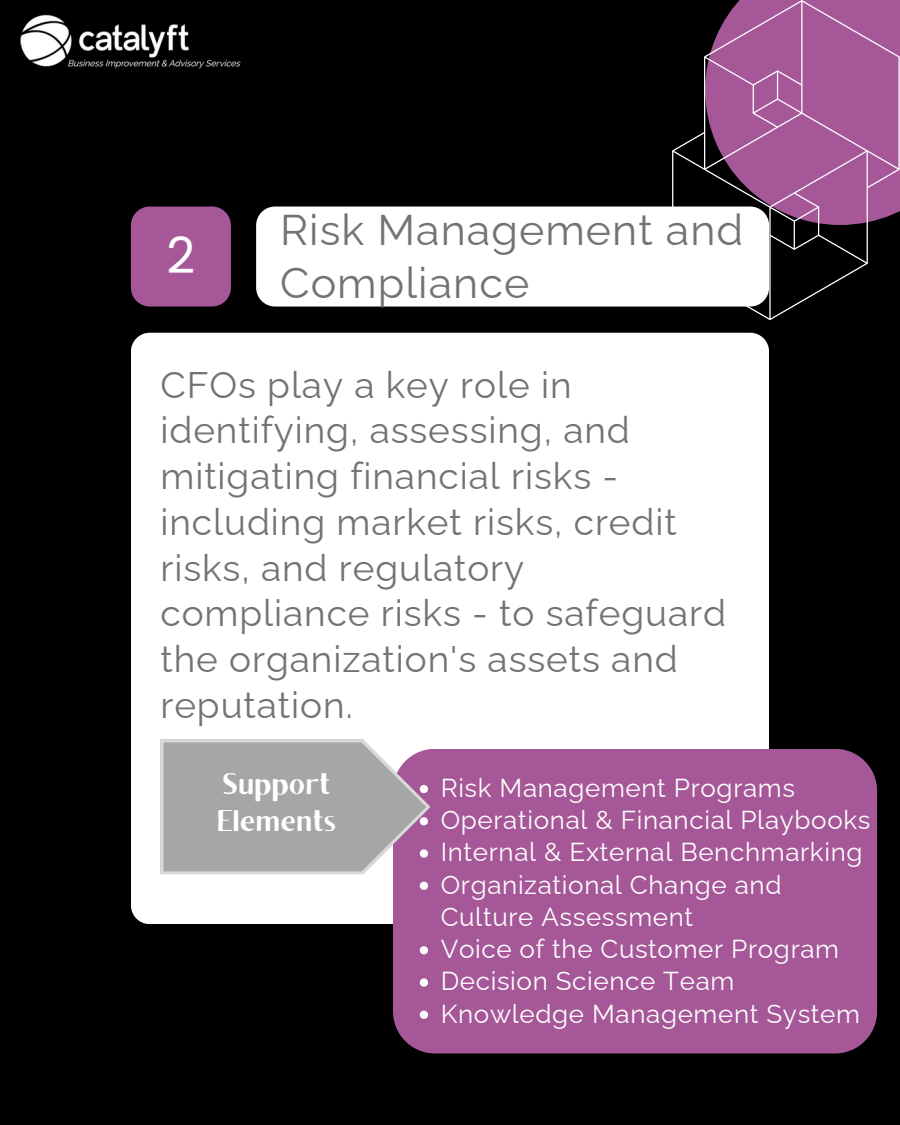
<style>
.page{position:relative;width:900px;height:1125px;background:#000}
.page>*{position:absolute;margin:0;border:0;box-sizing:border-box;transform-origin:0 0}
.t1{font:50px "Poppins";color:#fff}
.t2{font:43px/53.2px "Raleway";letter-spacing:.025em;color:#737373}
.t3{font:37px/45.8px "Raleway";letter-spacing:.025em;color:#737373}
.t4{font:30px/36.8px "Brixton Sans TC";letter-spacing:.025em;color:#fff}
.t5{font:26px/32.2px "Raleway";letter-spacing:.025em;color:#fdfdfd}
</style>
<div class="page">
<div style="left:131px;top:333px;width:637px;height:591px;background:#fff;border-radius:19px"></div>
<div style="left:256px;top:207px;width:513px;height:100px;background:#fff;border-radius:19px"></div>
<div style="left:131px;top:207px;width:100px;height:100px;background:#a65798;border-radius:19px"></div>
<div style="left:393px;top:749px;width:484px;height:304px;background:#a65798;border-radius:42px"></div>
<svg style="left:420px;top:882px;width:8px;height:8px"></svg>
<svg style="left:420px;top:946px;width:8px;height:8px"></svg>
<svg style="left:420px;top:978px;width:8px;height:9px"></svg>
<svg style="left:420px;top:1011px;width:8px;height:8px"></svg>
<img style="left:20px;top:14px;width:221px;height:55px">
<svg style="left:160px;top:739px;width:270px;height:135px;background:#ada8ad"></svg>
<svg style="left:672px;top:0;width:228px;height:320px;fill:#a65798"></svg>
<p class="t1" style="left:167px;top:221px;width:30px">2</p>
<p class="t2" style="left:280px;top:203px;width:465px">Risk Management and<br>Compliance</p>
<p class="t3" style="left:160px;top:362px;width:567px">CFOs play a key role in identifying, assessing, and mitigating financial risks - including market risks, credit risks, and regulatory compliance risks - to safeguard the organization's assets and reputation.</p>
<p class="t4" style="left:217px;top:769px;width:120px">Support<br>Elements</p>
<p class="t5" style="left:441px;top:772px;width:356px">Risk Management Programs</p>
<p class="t5" style="left:441px;top:804px;width:431px">Operational &amp; Financial Playbooks</p>
<h1 class="t5" style="left:441px;top:836px;width:423px">Internal &amp; External Benchmarking</h1>
<h2 class="t5" style="left:441px;top:868px;width:342px">Organizational Change and<br>Culture Assessment</h2>
<h3 class="t5" style="left:441px;top:933px;width:400px">Voice of the Customer Program</h3>
<p class="t5" style="left:441px;top:965px;width:295px">Decision Science Team</p>
<p class="t5" style="left:441px;top:997px;width:421px">Knowledge Management System</p>
</div>
